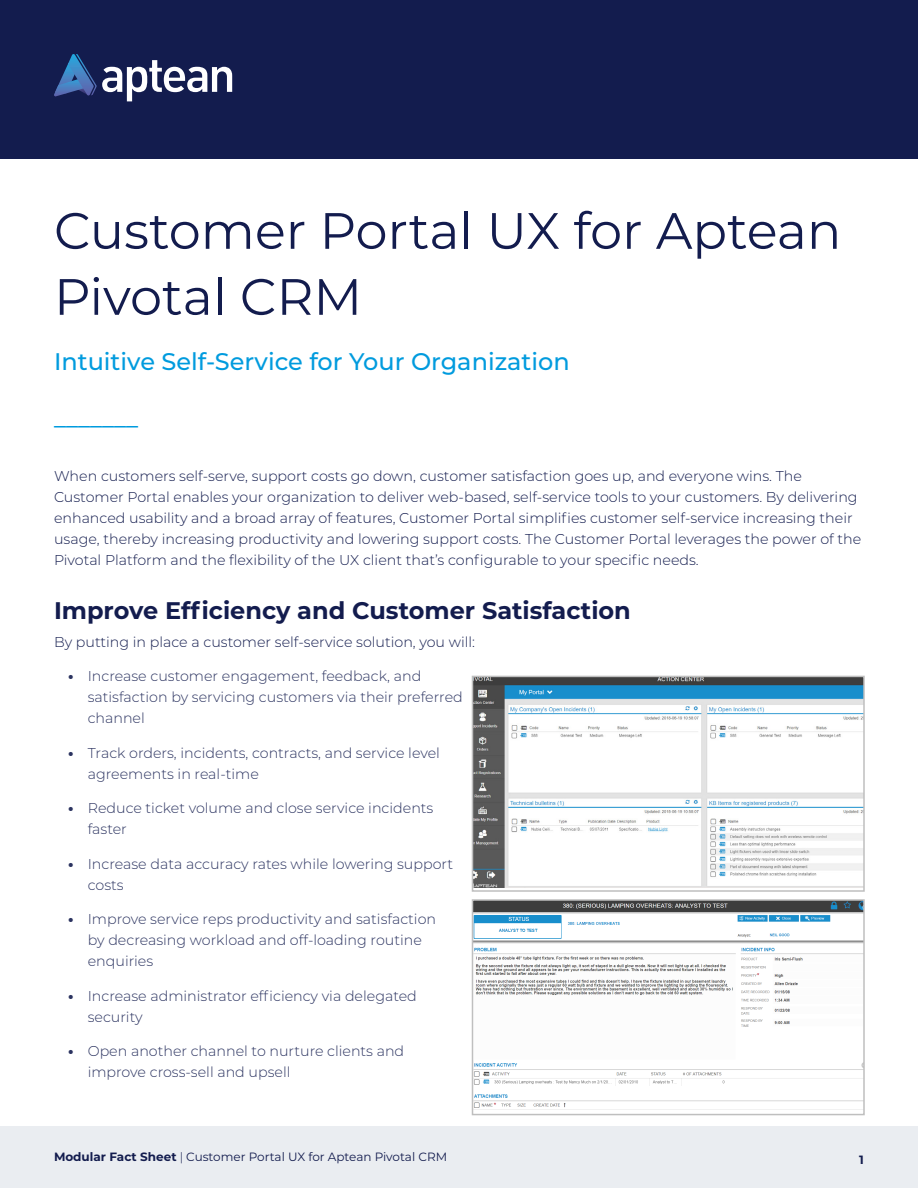
<style>
.page{position:relative;width:918px;height:1188px;background:#fff}
.page>*{position:absolute;margin:0;border:0;box-sizing:border-box;transform-origin:0 0}
.t1{font:51px/66px "Montserrat";color:#131c4e}
.Subtitle{font:500 24px "Montserrat";color:#009bde}
.Heading_1{font:700 24px "Montserrat";color:#131c4e}
.Body_Text{font:300 14.25px/21px "Montserrat";color:#131c4e}
.t2{font:300 14.25px/21px "Montserrat";color:#2b3360}
.t3{font:12px "Montserrat";color:#131c4e}
.t4{font:700 12px "Montserrat";color:#131c4e}
.s1{font-weight:800}
.s2{font-weight:700}
.s3{font-weight:300}
</style>
<div class="page">
<div style="left:0;top:0;width:918px;height:159px;background:#131c4e"></div>
<svg style="left:54px;top:54px;width:178px;height:47px"></svg>
<div style="left:0;top:1126px;width:918px;height:62px;background:#eaedf1"></div>
<img style="left:475px;top:679px;width:387px;height:209px">
<div style="left:472px;top:676px;width:393px;height:216px;border:2px solid #bfbfbf"></div>
<img style="left:475px;top:902px;width:387px;height:208px">
<div style="left:472px;top:899px;width:393px;height:216px;border:2px solid #bfbfbf"></div>
<p class="t1" style="left:54px;top:196px;width:789px">Customer Portal UX for Aptean<br>Pivotal CRM</p>
<p class="Subtitle" style="left:54px;top:345px;width:517px">Intuitive Self-Service for Your Organization</p>
<p class="Subtitle" style="left:54px;top:401px;width:85px">_______</p>
<p class="Body_Text" style="left:54px;top:465px;width:809px">When customers self-serve, support costs go down, customer satisfaction goes up, and everyone wins. The Customer Portal enables your organization to deliver web-based, self-service tools to your customers. By delivering enhanced usability and a broad array of features, Customer Portal simplifies customer self-service increasing their usage, thereby increasing productivity and lowering support costs. The Customer Portal leverages the power of the Pivotal Platform and the flexibility of the UX client that’s configurable to your specific needs.</p>
<p class="Heading_1" style="left:54px;top:593px;width:578px">Improve Efficiency and Customer Satisfaction</p>
<p class="Body_Text" style="left:54px;top:631px;width:423px">By putting in place a customer self-service solution, you will:</p>
<p class="t2" style="left:88px;top:665px;width:377px;text-indent:-20px"><span class="s1">•</span> Increase customer engagement, feedback, and satisfaction by servicing customers via their preferred channel</p>
<p class="t2" style="left:88px;top:742px;width:354px;text-indent:-20px"><span class="s1">•</span> Track orders, incidents, contracts, and service level agreements in real-time</p>
<p class="t2" style="left:88px;top:797px;width:347px;text-indent:-20px"><span class="s1">•</span> Reduce ticket volume and close service incidents faster</p>
<p class="t2" style="left:88px;top:853px;width:367px;text-indent:-20px"><span class="s1">•</span> Increase data accuracy rates while lowering support costs</p>
<p class="t2" style="left:88px;top:908px;width:350px;text-indent:-20px"><span class="s1">•</span> Improve service reps productivity and satisfaction by decreasing workload and off-loading routine enquiries</p>
<p class="t2" style="left:88px;top:985px;width:331px;text-indent:-20px"><span class="s1">•</span> Increase administrator efficiency via delegated security</p>
<p class="t2" style="left:88px;top:1040px;width:318px;text-indent:-20px"><span class="s1">•</span> Open another channel to nurture clients and improve cross-sell and upsell</p>
<p class="t3" style="left:54px;top:1149px;width:395px"><span class="s2">Modular Fact Sheet</span> <span class="s3">|</span> Customer Portal UX for Aptean Pivotal CRM</p>
<p class="t4" style="left:859px;top:1151px;width:6px">1</p>
</div>
